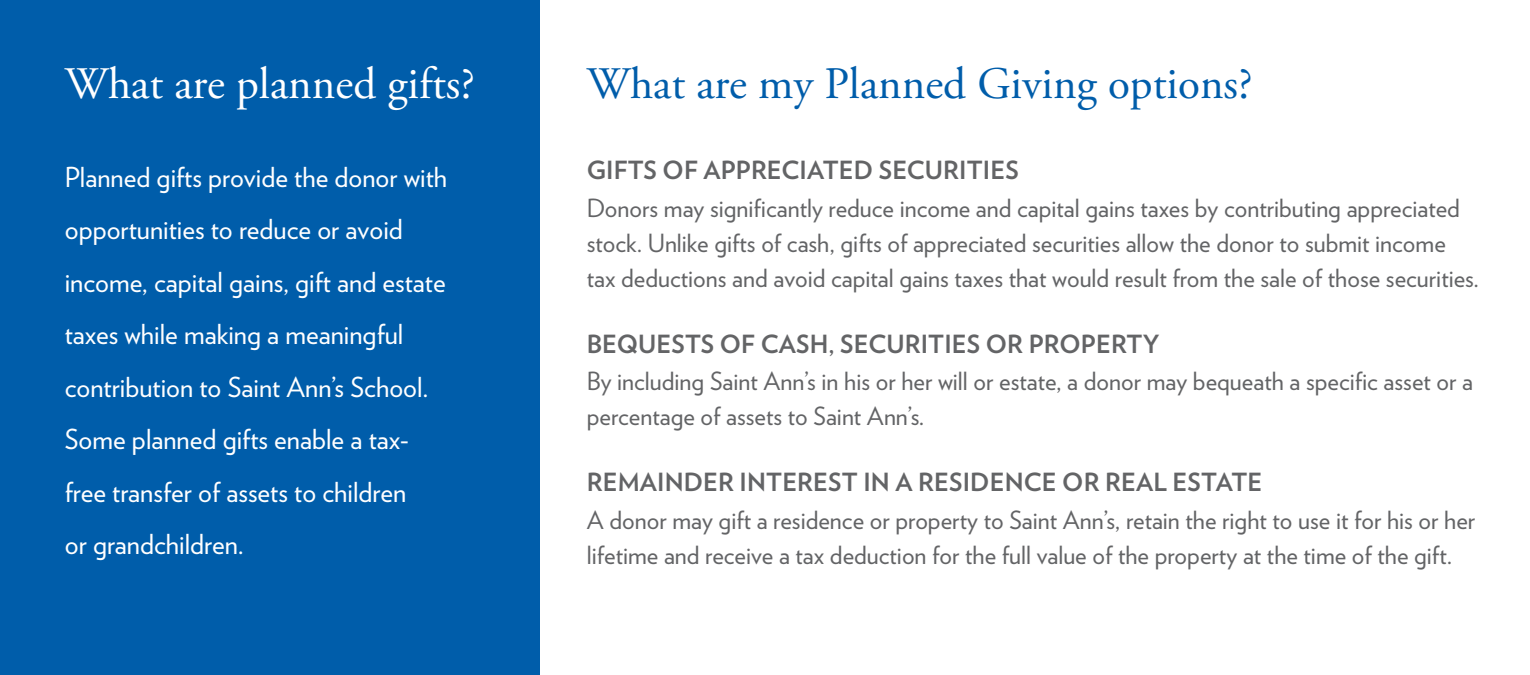
<style>
.page{position:relative;width:1530px;height:675px;background:#fff}
.page>*{position:absolute;margin:0;border:0;box-sizing:border-box;transform-origin:0 0}
.t1{font:45px "Adobe Garamond Pro";color:#005daa}
.t2{font:45px "Adobe Garamond Pro";color:#fff}
.t3{font:27.5px/52.5px "Verlag";color:#fff}
.t4{font:25px/35px "Verlag";color:#636466}
.t5{font:700 25px "Verlag";letter-spacing:.005em;color:#636466}
</style>
<div class="page">
<div style="left:0;top:0;width:540px;height:675px;background:#005daa"></div>
<h1 class="t2" style="left:65px;top:57px;width:412px">What are planned gifts?</h1>
<h1 class="t1" style="left:587px;top:57px;width:667px">What are my Planned Giving options?</h1>
<p class="t3" style="left:65px;top:149px;width:384px">Planned gifts provide the donor with opportunities to reduce or avoid income, capital gains, gift and estate taxes while making a meaningful contribution to Saint Ann’s School.<br>Some planned gifts enable a tax&shy;free transfer of assets to children<br>or grandchildren.</p>
<p class="t5" style="left:587px;top:151px;width:434px">GIFTS OF APPRECIATED SECURITIES</p>
<p class="t4" style="left:587px;top:189px;width:894px">Donors may significantly reduce income and capital gains taxes by contributing appreciated stock. Unlike gifts of cash, gifts of appreciated securities allow the donor to submit income tax deductions and avoid capital gains taxes that would result from the sale of those securities.</p>
<p class="t5" style="left:587px;top:324px;width:574px">BEQUESTS OF CASH, SECURITIES OR PROPERTY</p>
<p class="t4" style="left:587px;top:363px;width:888px">By including Saint Ann’s in his or her will or estate, a donor may bequeath a specific asset or a percentage of assets to Saint Ann’s.</p>
<p class="t5" style="left:587px;top:463px;width:677px">REMAINDER INTEREST IN A RESIDENCE OR REAL ESTATE</p>
<p class="t4" style="left:587px;top:501px;width:890px">A donor may gift a residence or property to Saint Ann’s, retain the right to use it for his or her lifetime and receive a tax deduction for the full value of the property at the time of the gift.</p>
</div>
